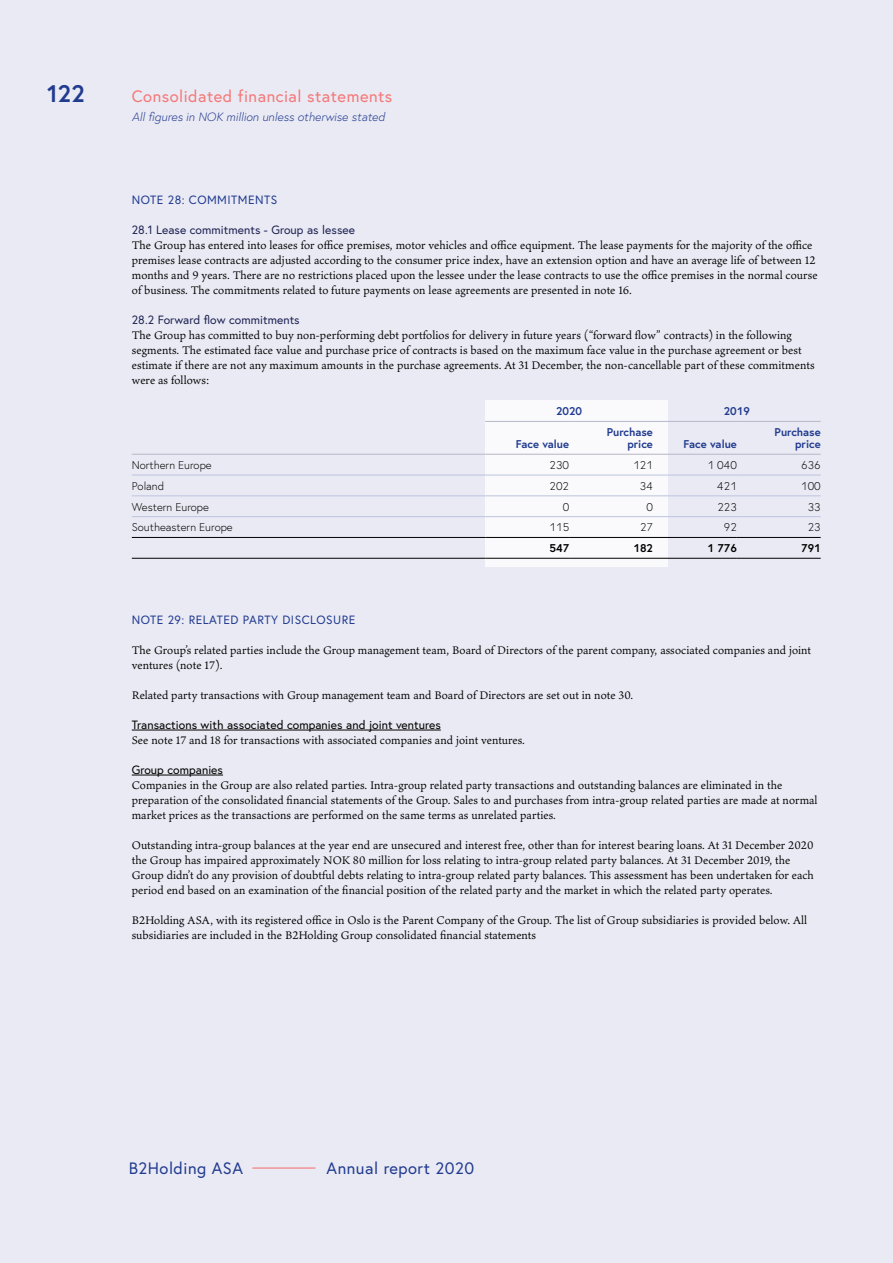
<style>
.page{position:relative;width:893px;height:1263px;background:#eaeaf4}
.page>*{position:absolute;margin:0;border:0;box-sizing:border-box;transform-origin:0 0}
.t1{font:700 24px "Europa";color:#213b8f}
.t2{font:16.5px "Europa";letter-spacing:.03em;color:#f57878}
.t3{font:16.5px "Europa";letter-spacing:.03em;color:#213b8f}
.t4{font:12px/15px "Ten Oldstyle";letter-spacing:.005em;color:#000}
.t5{font:12px "Europa";letter-spacing:.005em;color:#000}
.t6{font:12px "Europa";letter-spacing:.005em;color:#1f2454}
.t7{font:12px "Europa";letter-spacing:.04em;color:#213b8f}
.t8{font:italic 300 12px "Europa";color:#213b8f}
.t9{font:300 11.25px "Europa";color:#000}
.t10{font:700 11.25px/12px "Europa";color:#213b8f;text-align:right}
.t11{font:700 11.25px "Europa";color:#000}
</style>
<div class="page">
<hr style="left:252px;top:1167px;width:63px;height:1px;background:#f57878">
<div style="left:486px;top:401px;width:182px;height:166px;background:#fff"></div>
<hr style="left:132px;top:496px;width:353px;height:1px;background:#bcc4dd">
<hr style="left:485px;top:496px;width:84px;height:1px;background:#bcc4dd">
<hr style="left:569px;top:496px;width:84px;height:1px;background:#bcc4dd">
<hr style="left:653px;top:496px;width:84px;height:1px;background:#bcc4dd">
<hr style="left:737px;top:496px;width:84px;height:1px;background:#bcc4dd">
<hr style="left:132px;top:454px;width:353px;height:1px;background:#bcbdcc">
<hr style="left:485px;top:454px;width:84px;height:1px;background:#bcbdcc">
<hr style="left:569px;top:454px;width:84px;height:1px;background:#bcbdcc">
<hr style="left:653px;top:454px;width:84px;height:1px;background:#bcbdcc">
<hr style="left:737px;top:454px;width:84px;height:1px;background:#bcbdcc">
<hr style="left:132px;top:475px;width:353px;height:1px;background:#bcc4dd">
<hr style="left:485px;top:475px;width:84px;height:1px;background:#bcc4dd">
<hr style="left:569px;top:475px;width:84px;height:1px;background:#bcc4dd">
<hr style="left:653px;top:475px;width:84px;height:1px;background:#bcc4dd">
<hr style="left:737px;top:475px;width:84px;height:1px;background:#bcc4dd">
<hr style="left:485px;top:421px;width:84px;height:1px;background:#bcbdcc">
<hr style="left:569px;top:421px;width:84px;height:1px;background:#bcbdcc">
<hr style="left:653px;top:421px;width:84px;height:1px;background:#bcbdcc">
<hr style="left:737px;top:421px;width:84px;height:1px;background:#bcbdcc">
<hr style="left:132px;top:516px;width:353px;height:1px;background:#bcc4dd">
<hr style="left:485px;top:516px;width:84px;height:1px;background:#bcc4dd">
<hr style="left:569px;top:516px;width:84px;height:1px;background:#bcc4dd">
<hr style="left:653px;top:516px;width:84px;height:1px;background:#bcc4dd">
<hr style="left:737px;top:516px;width:84px;height:1px;background:#bcc4dd">
<hr style="left:132px;top:537px;width:353px;height:1px;background:#000">
<hr style="left:485px;top:537px;width:84px;height:1px;background:#000">
<hr style="left:569px;top:537px;width:84px;height:1px;background:#000">
<hr style="left:653px;top:537px;width:84px;height:1px;background:#000">
<hr style="left:737px;top:537px;width:84px;height:1px;background:#000">
<hr style="left:132px;top:558px;width:353px;height:1px;background:#000">
<hr style="left:485px;top:558px;width:84px;height:1px;background:#000">
<hr style="left:569px;top:558px;width:84px;height:1px;background:#000">
<hr style="left:653px;top:558px;width:84px;height:1px;background:#000">
<hr style="left:737px;top:558px;width:84px;height:1px;background:#000">
<hr style="left:132px;top:730px;width:309px;height:1px;background:#000">
<hr style="left:132px;top:775px;width:91px;height:1px;background:#000">
<h1 class="t1" style="left:47px;top:77px;width:39px">122</h1>
<h2 class="t2" style="left:132px;top:86px;width:262px">Consolidated financial statements</h2>
<p class="t8" style="left:132px;top:109px;width:255px">All figures in NOK million unless otherwise stated</p>
<p class="t7" style="left:132px;top:192px;width:147px">NOTE 28: COMMITMENTS</p>
<p class="t6" style="left:132px;top:222px;width:225px">28.1 Lease commitments - Group as lessee</p>
<p class="t4" style="left:132px;top:237px;width:687px">The Group has entered into leases for office premises, motor vehicles and office equipment. The lease payments for the majority of the office premises lease contracts are adjusted according to the consumer price index, have an extension option and have an average life of between 12 months and 9 years. There are no restrictions placed upon the lessee under the lease contracts to use the office premises in the normal course of business. The commitments related to future payments on lease agreements are presented in note 16.</p>
<p class="t6" style="left:132px;top:312px;width:169px">28.2 Forward flow commitments</p>
<p class="t4" style="left:132px;top:327px;width:684px">The Group has committed to buy non-performing debt portfolios for delivery in future years (“forward flow” contracts) in the following segments. The estimated face value and purchase price of contracts is based on the maximum face value in the purchase agreement or best estimate if there are not any maximum amounts in the purchase agreements. At 31 December, the non-cancellable part of these commitments were as follows:</p>
<p class="t10" style="left:556px;top:405px;width:28px">2020</p>
<p class="t10" style="left:724px;top:405px;width:28px">2019</p>
<p class="t10" style="left:516px;top:438px;width:55px">Face value</p>
<p class="t10" style="left:607px;top:426px;width:48px">Purchase price</p>
<p class="t10" style="left:683px;top:438px;width:55px">Face value</p>
<p class="t10" style="left:775px;top:426px;width:48px">Purchase price</p>
<p class="t9" style="left:132px;top:458px;width:81px">Northern Europe</p>
<p class="t9" style="left:550px;top:458px;width:21px">230</p>
<p class="t9" style="left:633px;top:458px;width:21px">121</p>
<p class="t9" style="left:708px;top:458px;width:31px">1 040</p>
<p class="t9" style="left:801px;top:458px;width:21px">636</p>
<p class="t9" style="left:132px;top:479px;width:34px">Poland</p>
<p class="t9" style="left:550px;top:479px;width:21px">202</p>
<p class="t9" style="left:640px;top:479px;width:15px">34</p>
<p class="t9" style="left:717px;top:479px;width:21px">421</p>
<p class="t9" style="left:801px;top:479px;width:21px">100</p>
<p class="t9" style="left:132px;top:500px;width:79px">Western Europe</p>
<p class="t9" style="left:563px;top:500px;width:8px">0</p>
<p class="t9" style="left:646px;top:500px;width:8px">0</p>
<p class="t9" style="left:717px;top:500px;width:21px">223</p>
<p class="t9" style="left:808px;top:500px;width:15px">33</p>
<p class="t9" style="left:132px;top:520px;width:102px">Southeastern Europe</p>
<p class="t9" style="left:550px;top:520px;width:21px">115</p>
<p class="t9" style="left:640px;top:520px;width:15px">27</p>
<p class="t9" style="left:724px;top:520px;width:15px">92</p>
<p class="t9" style="left:808px;top:520px;width:15px">23</p>
<p class="t11" style="left:550px;top:541px;width:21px">547</p>
<p class="t11" style="left:633px;top:541px;width:21px">182</p>
<p class="t11" style="left:707px;top:541px;width:31px">1 776</p>
<p class="t11" style="left:801px;top:541px;width:21px">791</p>
<p class="t7" style="left:132px;top:612px;width:225px">NOTE 29: RELATED PARTY DISCLOSURE</p>
<p class="t4" style="left:132px;top:642px;width:681px">The Group’s related parties include the Group management team, Board of Directors of the parent company, associated companies and joint ventures (note 17).</p>
<p class="t4" style="left:132px;top:687px;width:503px">Related party transactions with Group management team and Board of Directors are set out in note 30.</p>
<p class="t5" style="left:132px;top:717px;width:310px">Transactions with associated companies and joint ventures</p>
<p class="t4" style="left:132px;top:732px;width:395px">See note 17 and 18 for transactions with associated companies and joint ventures.</p>
<p class="t5" style="left:132px;top:762px;width:93px">Group companies</p>
<p class="t4" style="left:132px;top:777px;width:687px">Companies in the Group are also related parties. Intra-group related party transactions and outstanding balances are eliminated in the preparation of the consolidated financial statements of the Group. Sales to and purchases from intra-group related parties are made at normal market prices as the transactions are performed on the same terms as unrelated parties.</p>
<p class="t4" style="left:132px;top:837px;width:684px">Outstanding intra-group balances at the year end are unsecured and interest free, other than for interest bearing loans. At 31 December 2020 the Group has impaired approximately NOK 80 million for loss relating to intra-group related party balances. At 31 December 2019, the Group didn’t do any provision of doubtful debts relating to intra-group related party balances. This assessment has been undertaken for each period end based on an examination of the financial position of the related party and the market in which the related party operates.</p>
<p class="t4" style="left:132px;top:912px;width:677px">B2Holding ASA, with its registered office in Oslo is the Parent Company of the Group. The list of Group subsidiaries is provided below. All subsidiaries are included in the B2Holding Group consolidated financial statements</p>
<h2 class="t3" style="left:129px;top:1157px;width:116px">B2Holding ASA</h2>
<h2 class="t3" style="left:327px;top:1157px;width:149px">Annual report 2020</h2>
</div>
